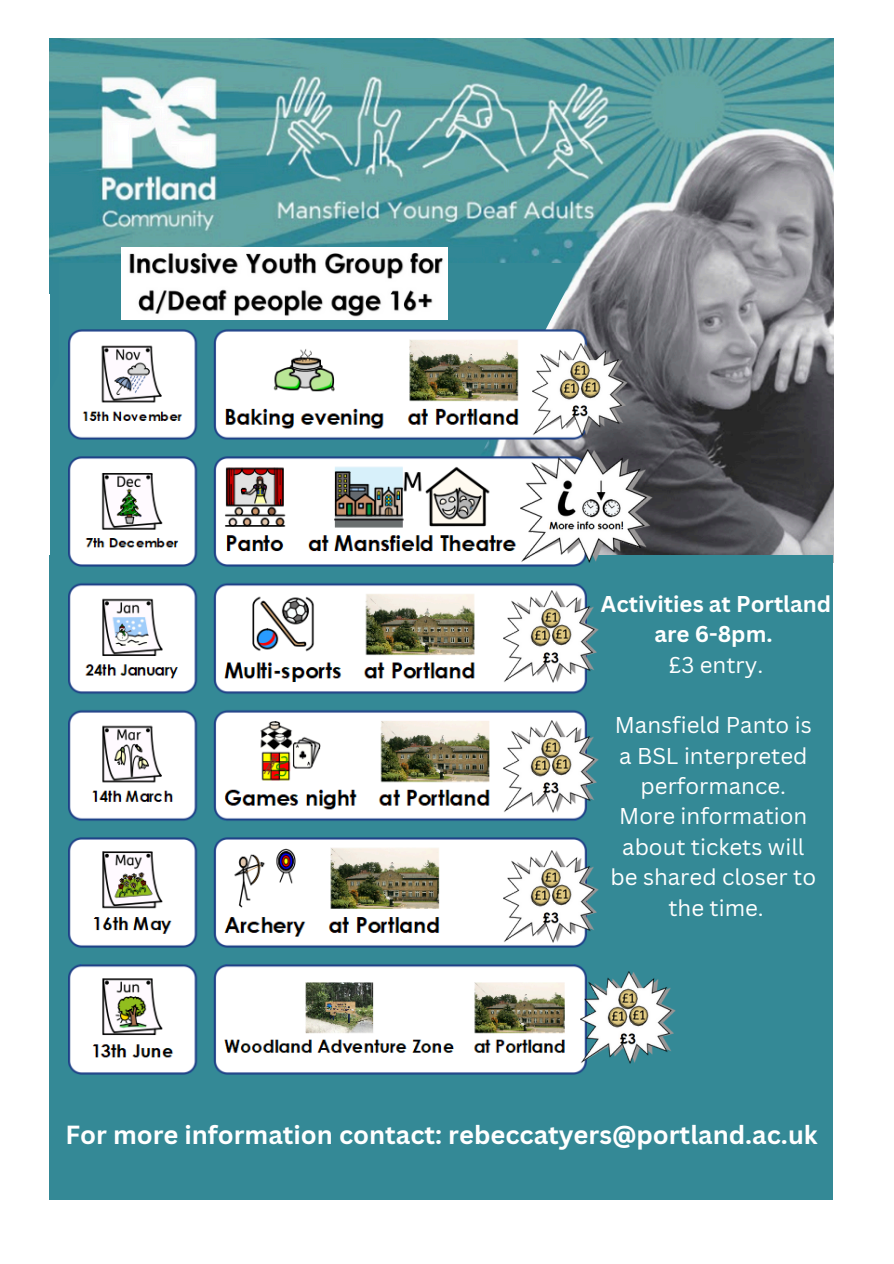
<style>
.page{position:relative;width:894px;height:1264px;background:#fff}
.page>*{position:absolute;margin:0;border:0;box-sizing:border-box;transform-origin:0 0}
.t1{font:700 25.5px "Canva Sans";color:#fff}
.t2{font:22.2px "Canva Sans";color:#fff}
.t3{font:700 22.2px "Canva Sans";color:#fff}
</style>
<div class="page">
<img style="left:50px;top:38px;width:783px;height:524px">
<svg style="left:49px;top:263px;width:531px;height:292px;background:#418e9a"></svg>
<div style="left:0;top:294px;width:50px;height:268px;background:#fff"></div>
<div style="left:50px;top:555px;width:782px;height:644px;background:#348996"></div>
<div style="left:59px;top:263px;width:268px;height:268px;background:#348996"></div>
<img style="left:69px;top:329px;width:517px;height:745px">
<img style="left:122px;top:247px;width:325px;height:72px">
<img style="left:532px;top:343px;width:95px;height:92px">
<img style="left:503px;top:720px;width:95px;height:92px">
<img style="left:503px;top:590px;width:95px;height:92px">
<img style="left:503px;top:850px;width:95px;height:92px">
<img style="left:580px;top:971px;width:95px;height:92px">
<img style="left:520px;top:449px;width:131px;height:113px">
<p class="t3" style="left:600px;top:588px;width:232px">Activities at Portland</p>
<p class="t3" style="left:654px;top:618px;width:120px">are 6-8pm.</p>
<p class="t2" style="left:668px;top:648px;width:96px">£3 entry.</p>
<p class="t2" style="left:614px;top:709px;width:198px">Mansfield Panto is</p>
<p class="t2" style="left:619px;top:740px;width:190px">a BSL interpreted</p>
<p class="t2" style="left:640px;top:770px;width:147px">performance.</p>
<p class="t2" style="left:619px;top:800px;width:189px">More information</p>
<p class="t2" style="left:622px;top:831px;width:183px">about tickets will</p>
<p class="t2" style="left:610px;top:861px;width:207px">be shared closer to</p>
<p class="t2" style="left:668px;top:891px;width:97px">the time.</p>
<h1 class="t1" style="left:66px;top:1116px;width:753px">For more information contact: rebeccatyers@portland.ac.uk</h1>
</div>
